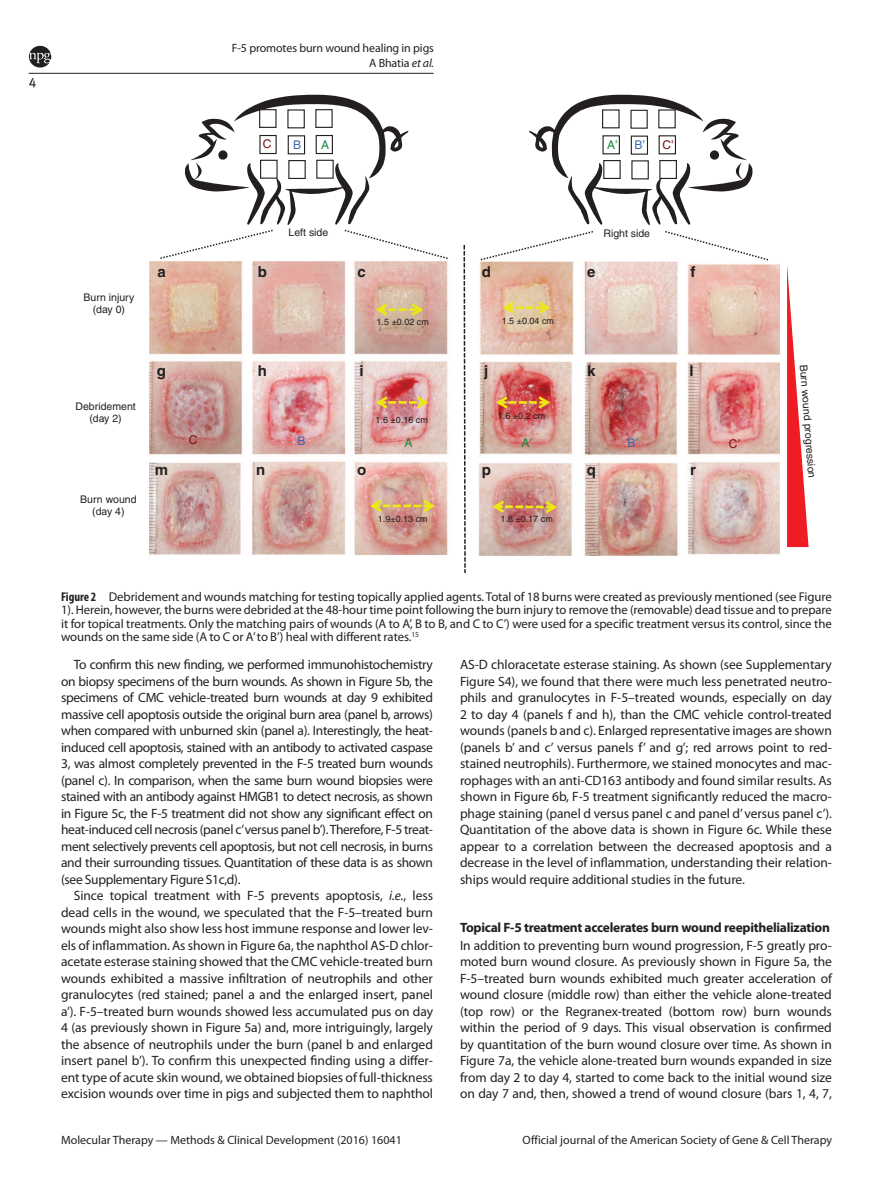
<style>
.page{position:relative;width:893px;height:1187px;background:#fff}
.page>*{position:absolute;margin:0;border:0;box-sizing:border-box;transform-origin:0 0}
.t1{font:700 15px "Helvetica";color:#231f20}
.t2{font:13.5px/16.5px "Myriad Pro";letter-spacing:-.005em;color:#231f20;text-align:justify}
.t3{font:700 13.5px "Myriad Pro";letter-spacing:-.02em;color:#231f20}
.t4{font:13.5px "Meta Book LF";color:#231f20}
.t5{font:12.75px/13.5px "Myriad Pro";letter-spacing:-.005em;color:#231f20;text-align:justify}
.t6{font:12px/15px "Myriad Pro";color:#231f20;text-align:right}
.t7{font:12px "Helvetica";color:#3967b2}
.t8{font:12px "Helvetica";color:#158841}
.t9{font:12px "Helvetica";color:#791113}
.t10{font:10.5px/12.6px "Helvetica";color:#231f20;text-align:center}
.t11{font:9px "Helvetica";color:#231f20}
.s1{font-style:italic}
.s2{font-weight:700;font-stretch:condensed}
</style>
<div class="page">
<svg style="left:29px;top:46px;width:22px;height:22px"></svg>
<hr style="left:29px;top:73px;width:405px;height:1px;background:#231f20">
<img style="left:150px;top:261px;width:630px;height:294px">
<svg style="left:787px;top:265px;width:22px;height:282px"></svg>
<img style="left:157px;top:95px;width:613px;height:478px">
<p class="t4" style="left:29px;top:75px;width:9px">4</p>
<p class="t6" style="left:232px;top:40px;width:204px">F-5 promotes burn wound healing in pigs<br>A Bhatia <span class="s1">et al.</span></p>
<p class="t9" style="left:263px;top:137px;width:10px">C</p>
<p class="t7" style="left:293px;top:138px;width:10px">B</p>
<p class="t7" style="left:634px;top:138px;width:12px">B’</p>
<p class="t8" style="left:321px;top:138px;width:10px">A</p>
<p class="t8" style="left:607px;top:138px;width:12px">A’</p>
<p class="t9" style="left:663px;top:138px;width:13px">C’</p>
<p class="t10" style="left:289px;top:226px;width:41px">Left side</p>
<p class="t10" style="left:603px;top:227px;width:48px">Right side</p>
<p class="t10" style="left:84px;top:291px;width:52px">Burn injury (day 0)</p>
<p class="t10" style="left:76px;top:399px;width:62px">Debridement (day 2)</p>
<p class="t10" style="left:80px;top:492px;width:58px">Burn wound (day 4)</p>
<p class="t1" style="left:157px;top:262px;width:10px">a</p>
<p class="t1" style="left:258px;top:262px;width:11px">b</p>
<p class="t1" style="left:358px;top:262px;width:10px">c</p>
<p class="t1" style="left:482px;top:262px;width:11px">d</p>
<p class="t1" style="left:587px;top:262px;width:10px">e</p>
<p class="t1" style="left:691px;top:262px;width:6px">f</p>
<p class="t11" style="left:377px;top:317px;width:54px">1.5 ±0.02 cm</p>
<p class="t11" style="left:502px;top:315px;width:54px">1.5 ±0.04 cm</p>
<p class="t1" style="left:157px;top:361px;width:11px">g</p>
<p class="t1" style="left:258px;top:361px;width:11px">h</p>
<p class="t1" style="left:359px;top:361px;width:6px">i</p>
<p class="t1" style="left:484px;top:361px;width:6px">j</p>
<p class="t1" style="left:587px;top:361px;width:10px">k</p>
<p class="t9" style="left:189px;top:432px;width:10px">C</p>
<p class="t11" style="left:376px;top:414px;width:54px">1.6 ±0.16 cm</p>
<p class="t7" style="left:297px;top:433px;width:10px">B</p>
<p class="t8" style="left:404px;top:436px;width:10px">A</p>
<p class="t11" style="left:498px;top:411px;width:49px">1.6 ±0.2 cm</p>
<p class="t8" style="left:521px;top:436px;width:10px">A</p>
<p class="t1" style="left:155px;top:460px;width:15px">m</p>
<p class="t1" style="left:256px;top:460px;width:11px">n</p>
<p class="t1" style="left:357px;top:460px;width:11px">o</p>
<p class="t1" style="left:482px;top:460px;width:11px">p</p>
<p class="t1" style="left:587px;top:460px;width:11px">q</p>
<p class="t11" style="left:378px;top:513px;width:51px">1.9±0.13 cm</p>
<p class="t11" style="left:501px;top:513px;width:54px">1.8 ±0.17 cm</p>
<p class="t1" style="left:689px;top:361px;width:6px">l</p>
<p class="t7" style="left:627px;top:435px;width:10px">B</p>
<p class="t9" style="left:729px;top:436px;width:10px">C</p>
<p class="t1" style="left:690px;top:460px;width:7px">r</p>
<p class="t10" style="left:810px;top:364px;width:115px;rotate:86deg">Burn wound progression</p>
<p class="t5" style="left:61px;top:589px;width:772px"><span class="s2">Figure 2</span> Debridement and wounds matching for testing topically applied agents. Total of 18 burns were created as previously mentioned (see Figure 1). Herein, however, the burns were debrided at the 48-hour time point following the burn injury to remove the (removable) dead tissue and to prepare it for topical treatments. Only the matching pairs of wounds (A to A’, B to B, and C to C’) were used for a specific treatment versus its control, since the wounds on the same side (A to C or A’ to B’) heal with different rates.<sup>15</sup></p>
<p class="t2" style="left:61px;top:656px;width:373px;text-indent:13px">To confirm this new finding, we performed immunohistochemistry on biopsy specimens of the burn wounds. As shown in Figure 5b, the specimens of CMC vehicle-treated burn wounds at day 9 exhibited massive cell apoptosis outside the original burn area (panel b, arrows) when compared with unburned skin (panel a). Interestingly, the heat&shy;induced cell apoptosis, stained with an antibody to activated caspase 3, was almost completely prevented in the F-5 treated burn wounds (panel c). In comparison, when the same burn wound biopsies were stained with an antibody against HMGB1 to detect necrosis, as shown in Figure 5c, the F-5 treatment did not show any significant effect on heat-induced cell necrosis (panel c’versus panel b’). Therefore, F-5 treat&shy;ment selectively prevents cell apoptosis, but not cell necrosis, in burns and their surrounding tissues. Quantitation of these data is as shown (see Supplementary Figure S1c,d).</p>
<p class="t2" style="left:61px;top:887px;width:373px;text-indent:13px">Since topical treatment with F-5 prevents apoptosis, <span class="s1">i.e.</span>, less dead cells in the wound, we speculated that the F-5–treated burn wounds might also show less host immune response and lower lev&shy;els of inflammation. As shown in Figure 6a, the naphthol AS-D chlor&shy;acetate esterase staining showed that the CMC vehicle-treated burn wounds exhibited a massive infiltration of neutrophils and other granulocytes (red stained; panel a and the enlarged insert, panel a’). F-5–treated burn wounds showed less accumulated pus on day 4 (as previously shown in Figure 5a) and, more intriguingly, largely the absence of neutrophils under the burn (panel b and enlarged insert panel b’). To confirm this unexpected finding using a differ&shy;ent type of acute skin wound, we obtained biopsies of full-thickness excision wounds over time in pigs and subjected them to naphthol</p>
<p class="t2" style="left:460px;top:656px;width:373px">AS-D chloracetate esterase staining. As shown (see Supplementary Figure S4), we found that there were much less penetrated neutro&shy;phils and granulocytes in F-5–treated wounds, especially on day 2 to day 4 (panels f and h), than the CMC vehicle control-treated wounds (panels b and c). Enlarged representative images are shown (panels b’ and c’ versus panels f’ and g’; red arrows point to red&shy;stained neutrophils). Furthermore, we stained monocytes and mac&shy;rophages with an anti-CD163 antibody and found similar results. As shown in Figure 6b, F-5 treatment significantly reduced the macro&shy;phage staining (panel d versus panel c and panel d’ versus panel c’).<br>Quantitation of the above data is shown in Figure 6c. While these appear to a correlation between the decreased apoptosis and a decrease in the level of inflammation, understanding their relation&shy;ships would require additional studies in the future.</p>
<p class="t3" style="left:460px;top:918px;width:371px">Topical F-5 treatment accelerates burn wound reepithelialization</p>
<p class="t2" style="left:460px;top:936px;width:373px">In addition to preventing burn wound progression, F-5 greatly pro&shy;moted burn wound closure. As previously shown in Figure 5a, the F-5–treated burn wounds exhibited much greater acceleration of wound closure (middle row) than either the vehicle alone-treated (top row) or the Regranex-treated (bottom row) burn wounds within the period of 9 days. This visual observation is confirmed by quantitation of the burn wound closure over time. As shown in Figure 7a, the vehicle alone-treated burn wounds expanded in size from day 2 to day 4, started to come back to the initial wound size on day 7 and, then, showed a trend of wound closure (bars 1, 4, 7,</p>
<p class="t6" style="left:61px;top:1132px;width:342px">Molecular Therapy — Methods &amp; Clinical Development (2016) 16041</p>
<p class="t6" style="left:523px;top:1132px;width:311px">Official journal of the American Society of Gene &amp; Cell Therapy</p>
</div>
